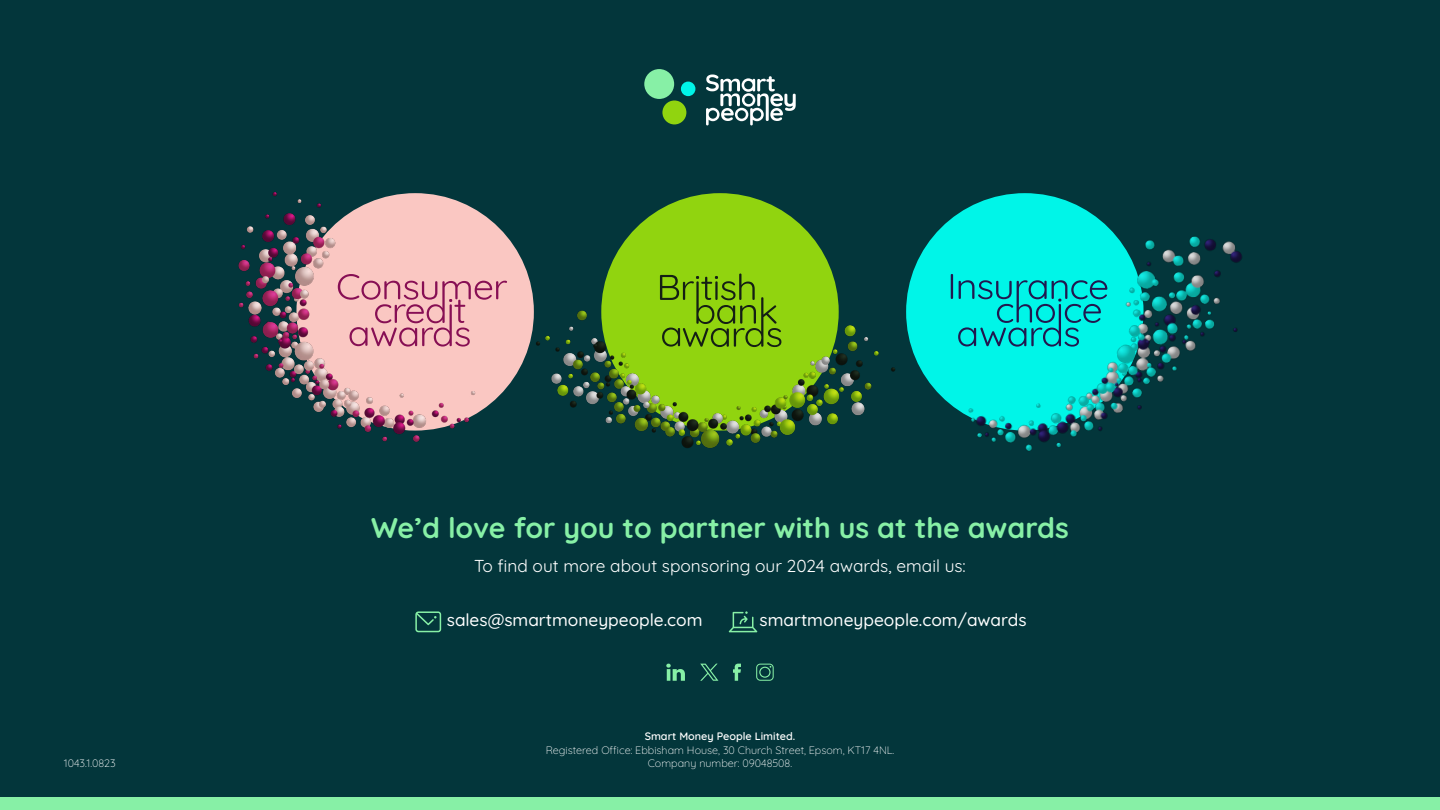
<style>
.page{position:relative;width:1440px;height:810px;background:#03363b}
.page>*{position:absolute;margin:0;border:0;box-sizing:border-box;transform-origin:0 0}
.t1{font:700 28.5px "Quicksand";color:#87f0a6}
.t2{font:500 17.25px "Quicksand";color:#fff}
.t3{font:17.25px "Quicksand";color:#fff}
.t4{font:300 10.8px/13.5px "Quicksand";color:#fff;text-align:center}
.t5{font:600 10.8px "Quicksand";color:#fff}
</style>
<div class="page">
<div style="left:0;top:798px;width:1440px;height:12px;background:#87f0a6"></div>
<svg style="left:415px;top:611px;width:26px;height:21px"></svg>
<svg style="left:706px;top:74px;width:90px;height:51px"></svg>
<div style="left:681px;top:82px;width:14px;height:14px;background:#00f5e8;border-radius:50%"></div>
<div style="left:662px;top:100px;width:24px;height:24px;background:#91d40f;border-radius:50%"></div>
<div style="left:644px;top:69px;width:30px;height:30px;background:#87f0a6;border-radius:50%"></div>
<svg style="left:729px;top:611px;width:28px;height:21px"></svg>
<svg style="left:666px;top:664px;width:19px;height:17px"></svg>
<svg style="left:733px;top:664px;width:8px;height:17px"></svg>
<svg style="left:756px;top:664px;width:18px;height:17px"></svg>
<svg style="left:700px;top:664px;width:18px;height:17px"></svg>
<div style="left:601px;top:193px;width:238px;height:238px;background:#91d40f;border-radius:50%"></div>
<svg style="left:660px;top:274px;width:104px;height:29px"></svg>
<div style="left:296px;top:193px;width:238px;height:238px;background:#fac7c2;border-radius:50%"></div>
<svg style="left:485px;top:280px;width:22px;height:20px"></svg>
<div style="left:906px;top:193px;width:238px;height:238px;background:#00f5e8;border-radius:50%"></div>
<img style="left:931px;top:202px;width:311px;height:249px">
<img style="left:528px;top:303px;width:367px;height:145px">
<img style="left:238px;top:192px;width:247px;height:250px">
<p class="t4" style="left:64px;top:756px;width:53px">1043.1.0823</p>
<h1 class="t1" style="left:371px;top:506px;width:699px">We’d love for you to partner with us at the awards</h1>
<h2 class="t3" style="left:474px;top:553px;width:493px">To find out more about sponsoring our 2024 awards, email us:</h2>
<h2 class="t2" style="left:447px;top:607px;width:257px">sales@smartmoneypeople.com</h2>
<h2 class="t2" style="left:760px;top:607px;width:268px">smartmoneypeople.com/awards</h2>
<p class="t5" style="left:645px;top:728px;width:152px">Smart Money People Limited.</p>
<p class="t4" style="left:546px;top:742px;width:350px">Registered Office: Ebbisham House, 30 Church Street, Epsom, KT17 4NL.<br>Company number: 09048508.</p>
</div>
